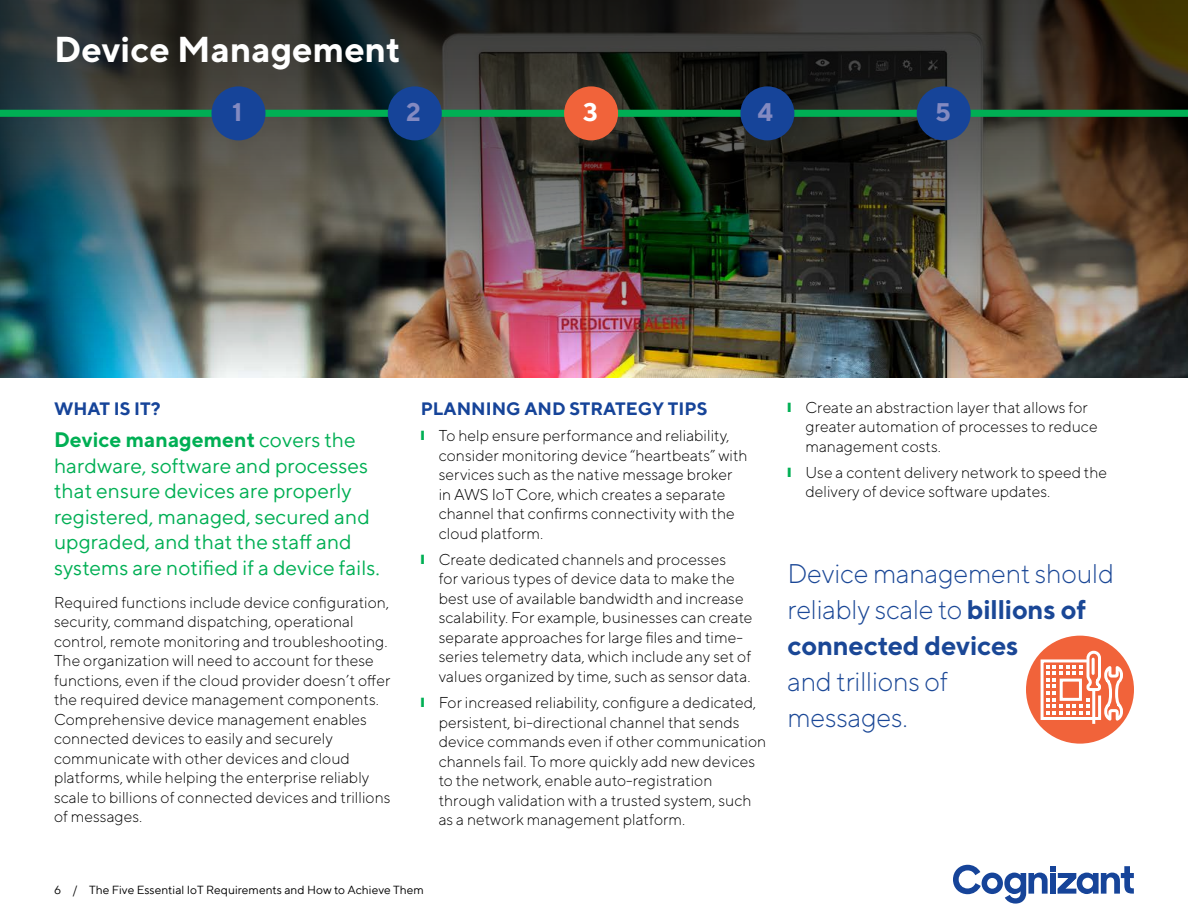
<style>
.page{position:relative;width:1188px;height:918px;background:#fff}
.page>*{position:absolute;margin:0;border:0;box-sizing:border-box;transform-origin:0 0}
.EB_Heading_1_-_17_19{font:700 36px "TT Norms";color:#fff}
.EB_Callout_Stat_18_2{font:300 27px/36px "TT Norms";letter-spacing:-.01em;color:#1a4796}
.EB_Heading_1_-_17_19-2{font:700 25.5px "TT Norms";color:#838ac1}
.EB_Heading_1_-_17_19-3{font:700 25.5px "TT Norms";color:#fff}
.EB_Intro_-_First_par{font:21px/25.5px "TT Norms";color:#00af54}
.EB_Intro_-_First_par-2{font:700 18px "TT Norms";color:#164499}
.EB_Heading_1_-_17_19-4{font:700 18px "TT Norms";color:#164499}
.EB_Body_10_5_13{font:300 15.75px/19.5px "TT Norms";color:#000}
.EB_Folio_8_10{font:12px "TT Norms";color:#000}
.s1{font-weight:700}
.s2{color:#00af54}
</style>
<div class="page">
<img style="left:0;top:0;width:1188px;height:378px">
<svg style="left:953px;top:865px;width:181px;height:39px"></svg>
<div style="left:1026px;top:636px;width:108px;height:108px;background:#f1633a;border-radius:50%"></div>
<svg style="left:1039px;top:649px;width:85px;height:78px"></svg>
<hr style="left:1092px;top:659px;width:3px;height:14px;background:#fff">
<div style="left:419px;top:110px;width:769px;height:7px;background:#00af54"></div>
<div style="left:0;top:110px;width:419px;height:7px;background:#00af54"></div>
<div style="left:211px;top:86px;width:54px;height:54px;background:#164499;border-radius:50%"></div>
<div style="left:388px;top:86px;width:54px;height:54px;background:#164499;border-radius:50%"></div>
<div style="left:564px;top:86px;width:54px;height:54px;background:#f1633a;border-radius:50%"></div>
<div style="left:740px;top:86px;width:54px;height:54px;background:#164499;border-radius:50%"></div>
<div style="left:917px;top:86px;width:54px;height:54px;background:#164499;border-radius:50%"></div>
<p class="EB_Heading_1_-_17_19" style="left:54px;top:26px;width:348px">Device Management</p>
<p class="EB_Heading_1_-_17_19-2" style="left:232px;top:96px;width:12px">1</p>
<p class="EB_Heading_1_-_17_19-2" style="left:406px;top:96px;width:16px">2</p>
<p class="EB_Heading_1_-_17_19-3" style="left:583px;top:96px;width:16px">3</p>
<p class="EB_Heading_1_-_17_19-2" style="left:757px;top:96px;width:17px">4</p>
<p class="EB_Heading_1_-_17_19-2" style="left:935px;top:96px;width:17px">5</p>
<p class="EB_Heading_1_-_17_19-4" style="left:54px;top:397px;width:108px">WHAT IS IT?</p>
<p class="EB_Intro_-_First_par" style="left:54px;top:426px;width:327px"><span class="s1">Device management</span> covers the hardware, software and processes that ensure devices are properly registered, managed, secured and upgraded, and that the staff and systems are notified if a device fails.</p>
<p class="EB_Body_10_5_13" style="left:54px;top:592px;width:338px">Required functions include device configuration, security, command dispatching, operational control, remote monitoring and troubleshooting.<br>The organization will need to account for these functions, even if the cloud provider doesn’t offer the required device management components.<br>Comprehensive device management enables connected devices to easily and securely communicate with other devices and cloud platforms, while helping the enterprise reliably scale to billions of connected devices and trillions of messages.</p>
<p class="EB_Intro_-_First_par-2" style="left:421px;top:397px;width:288px">PLANNING AND STRATEGY TIPS</p>
<p class="EB_Body_10_5_13" style="left:439px;top:425px;width:310px;text-indent:-18px"><span class="s2">❙</span> To help ensure performance and reliability, consider monitoring device “heartbeats” with services such as the native message broker in AWS IoT Core, which creates a separate channel that confirms connectivity with the cloud platform.</p>
<p class="EB_Body_10_5_13" style="left:439px;top:549px;width:315px;text-indent:-18px"><span class="s2">❙</span> Create dedicated channels and processes<br>for various types of device data to make the best use of available bandwidth and increase scalability. For example, businesses can create separate approaches for large files and time&shy;series telemetry data, which include any set of values organized by time, such as sensor data.</p>
<p class="EB_Body_10_5_13" style="left:439px;top:692px;width:329px;text-indent:-18px"><span class="s2">❙</span> For increased reliability, configure a dedicated, persistent, bi-directional channel that sends device commands even if other communication channels fail. To more quickly add new devices to the network, enable auto-registration through validation with a trusted system, such as a network management platform.</p>
<p class="EB_Folio_8_10" style="left:54px;top:882px;width:372px">6 / The Five Essential IoT Requirements and How to Achieve Them</p>
<p class="EB_Body_10_5_13" style="left:806px;top:397px;width:294px;text-indent:-18px"><span class="s2">❙</span> Create an abstraction layer that allows for greater automation of processes to reduce management costs.</p>
<p class="EB_Body_10_5_13" style="left:806px;top:462px;width:303px;text-indent:-18px"><span class="s2">❙</span> Use a content delivery network to speed the delivery of device software updates.</p>
<p class="EB_Callout_Stat_18_2" style="left:788px;top:555px;width:328px">Device management should reliably scale to <span class="s1">billions of connected devices<br></span>and trillions of<br>messages.</p>
</div>
